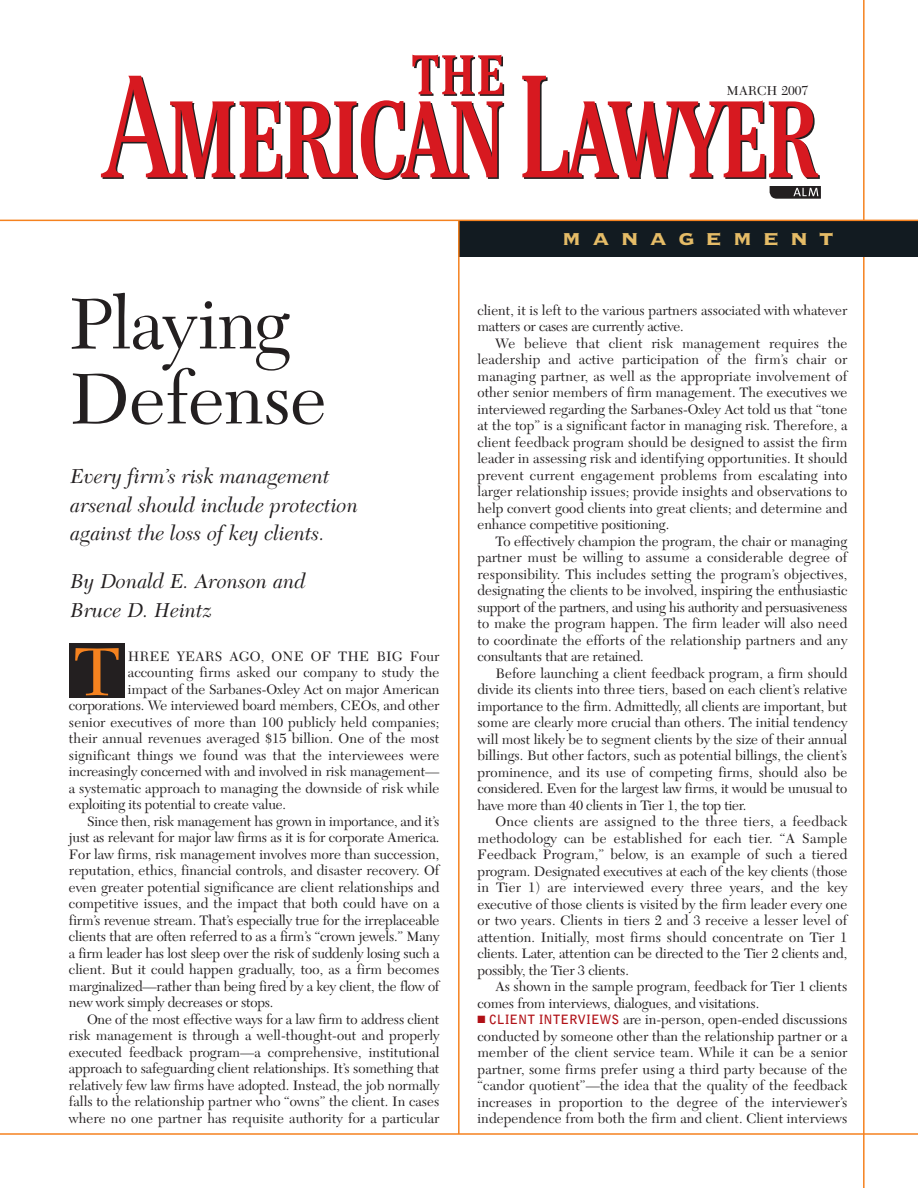
<style>
.page{position:relative;width:918px;height:1188px;background:#fff}
.page>*{position:absolute;margin:0;border:0;box-sizing:border-box;transform-origin:0 0}
.t1{font:75px/75px "New Caledonia";letter-spacing:-.01em;color:#231f20}
.t2{font:70.65px "New Caledonia";color:#f5821f}
.t3{font:27px "Copperplate Thirty Three BC";letter-spacing:.395em;color:#e5bc67}
.t4{font:italic 21px/28.5px "New Caledonia";color:#231f20}
.t5{font:14.25px/16.5px "New Caledonia";color:#231f20;text-align:justify}
.t6{font:13.5px "New Caledonia";color:#231f20}
.s1{color:#b01016}
.s2{font-family:"Bell Gothic";font-weight:700;font-size:12.75px;color:#b01016}
</style>
<div class="page">
<svg style="left:101px;top:55px;width:403px;height:125px"></svg>
<svg style="left:522px;top:76px;width:298px;height:103px"></svg>
<svg style="left:770px;top:186px;width:51px;height:13px"></svg>
<hr style="left:863px;top:0;width:2px;height:220px;background:#f5821f">
<hr style="left:863px;top:236px;width:2px;height:952px;background:#f5821f">
<div style="left:459px;top:221px;width:459px;height:36px;background:#121b21"></div>
<hr style="left:458px;top:220px;width:2px;height:914px;background:#f5821f">
<div style="left:69px;top:643px;width:56px;height:55px;background:#231f20"></div>
<hr style="left:0;top:220px;width:918px;height:1px;background:#f5821f">
<hr style="left:0;top:1133px;width:918px;height:2px;background:#f5821f">
<p class="t6" style="left:727px;top:85px;width:83px">MARCH 2007</p>
<h1 class="t1" style="left:69px;top:294px;width:259px">Playing<br>Defense</h1>
<h3 class="t4" style="left:70px;top:464px;width:289px">Every firm’s risk management arsenal should include protection against the loss of key clients.</h3>
<h3 class="t4" style="left:70px;top:569px;width:237px">By Donald E. Aronson and<br>Bruce D. Heintz</h3>
<h2 class="t2" style="left:74px;top:643px;width:47px">T</h2>
<p class="t5" style="left:128px;top:649px;width:313px">HREE YEARS AGO, ONE OF THE BIG Four</p>
<p class="t5" style="left:128px;top:666px;width:313px">accounting firms asked our company to study the</p>
<p class="t5" style="left:128px;top:682px;width:313px">impact of the Sarbanes-Oxley Act on major American</p>
<p class="t5" style="left:69px;top:699px;width:372px">corporations. We interviewed board members, CEOs, and other</p>
<p class="t5" style="left:69px;top:715px;width:372px">senior executives of more than 100 publicly held companies;</p>
<p class="t5" style="left:69px;top:732px;width:372px">their annual revenues averaged $15 billion. One of the most</p>
<p class="t5" style="left:69px;top:748px;width:372px">significant things we found was that the interviewees were</p>
<p class="t5" style="left:69px;top:765px;width:372px">increasingly concerned with and involved in risk management—</p>
<p class="t5" style="left:69px;top:781px;width:372px">a systematic approach to managing the downside of risk while</p>
<p class="t5" style="left:69px;top:798px;width:219px">exploiting its potential to create value.</p>
<p class="t5" style="left:87px;top:814px;width:354px">Since then, risk management has grown in importance, and it’s</p>
<p class="t5" style="left:69px;top:831px;width:372px">just as relevant for major law firms as it is for corporate America.</p>
<p class="t5" style="left:69px;top:847px;width:372px">For law firms, risk management involves more than succession,</p>
<p class="t5" style="left:69px;top:864px;width:372px">reputation, ethics, financial controls, and disaster recovery. Of</p>
<p class="t5" style="left:69px;top:880px;width:372px">even greater potential significance are client relationships and</p>
<p class="t5" style="left:69px;top:897px;width:372px">competitive issues, and the impact that both could have on a</p>
<p class="t5" style="left:69px;top:913px;width:372px">firm’s revenue stream. That’s especially true for the irreplaceable</p>
<p class="t5" style="left:69px;top:930px;width:372px">clients that are often referred to as a firm’s “crown jewels.” Many</p>
<p class="t5" style="left:69px;top:946px;width:372px">a firm leader has lost sleep over the risk of suddenly losing such a</p>
<p class="t5" style="left:69px;top:963px;width:372px">client. But it could happen gradually, too, as a firm becomes</p>
<p class="t5" style="left:69px;top:979px;width:372px">marginalized—rather than being fired by a key client, the flow of</p>
<p class="t5" style="left:69px;top:996px;width:206px">new work simply decreases or stops.</p>
<p class="t5" style="left:87px;top:1012px;width:354px">One of the most effective ways for a law firm to address client</p>
<p class="t5" style="left:69px;top:1029px;width:372px">risk management is through a well-thought-out and properly</p>
<p class="t5" style="left:69px;top:1045px;width:372px">executed feedback program—a comprehensive, institutional</p>
<p class="t5" style="left:69px;top:1062px;width:372px">approach to safeguarding client relationships. It’s something that</p>
<p class="t5" style="left:69px;top:1078px;width:372px">relatively few law firms have adopted. Instead, the job normally</p>
<p class="t5" style="left:69px;top:1095px;width:372px">falls to the relationship partner who “owns” the client. In cases</p>
<p class="t5" style="left:69px;top:1111px;width:372px">where no one partner has requisite authority for a particular</p>
<h3 class="t3" style="left:562px;top:220px;width:273px">management</h3>
<p class="t5" style="left:478px;top:303px;width:371px">client, it is left to the various partners associated with whatever matters or cases are currently active.</p>
<p class="t5" style="left:478px;top:336px;width:371px;text-indent:18px">We believe that client risk management requires the leadership and active participation of the firm’s chair or managing partner, as well as the appropriate involvement of other senior members of firm management. The executives we interviewed regarding the Sarbanes-Oxley Act told us that “tone at the top” is a significant factor in managing risk. Therefore, a client feedback program should be designed to assist the firm leader in assessing risk and identifying opportunities. It should prevent current engagement problems from escalating into larger relationship issues; provide insights and observations to help convert good clients into great clients; and determine and enhance competitive positioning.</p>
<p class="t5" style="left:478px;top:534px;width:371px;text-indent:18px">To effectively champion the program, the chair or managing partner must be willing to assume a considerable degree of responsibility. This includes setting the program’s objectives, designating the clients to be involved, inspiring the enthusiastic support of the partners, and using his authority and persuasiveness to make the program happen. The firm leader will also need to coordinate the efforts of the relationship partners and any consultants that are retained.</p>
<p class="t5" style="left:478px;top:666px;width:371px;text-indent:18px">Before launching a client feedback program, a firm should divide its clients into three tiers, based on each client’s relative importance to the firm. Admittedly, all clients are important, but some are clearly more crucial than others. The initial tendency will most likely be to segment clients by the size of their annual billings. But other factors, such as potential billings, the client’s prominence, and its use of competing firms, should also be considered. Even for the largest law firms, it would be unusual to have more than 40 clients in Tier 1, the top tier.</p>
<p class="t5" style="left:478px;top:815px;width:371px;text-indent:18px">Once clients are assigned to the three tiers, a feedback methodology can be established for each tier. “A Sample Feedback Program,” below, is an example of such a tiered program. Designated executives at each of the key clients (those in Tier 1) are interviewed every three years, and the key executive of those clients is visited by the firm leader every one or two years. Clients in tiers 2 and 3 receive a lesser level of attention. Initially, most firms should concentrate on Tier 1 clients. Later, attention can be directed to the Tier 2 clients and, possibly, the Tier 3 clients.</p>
<p class="t5" style="left:478px;top:980px;width:371px;text-indent:18px">As shown in the sample program, feedback for Tier 1 clients comes from interviews, dialogues, and visitations.</p>
<p class="t5" style="left:478px;top:1013px;width:371px"><span class="s1">■</span> <span class="s2">CLIENT INTERVIEWS</span> are in-person, open-ended discussions conducted by someone other than the relationship partner or a member of the client service team. While it can be a senior partner, some firms prefer using a third party because of the “candor quotient”—the idea that the quality of the feedback increases in proportion to the degree of the interviewer’s independence from both the firm and client. Client interviews</p>
</div>
